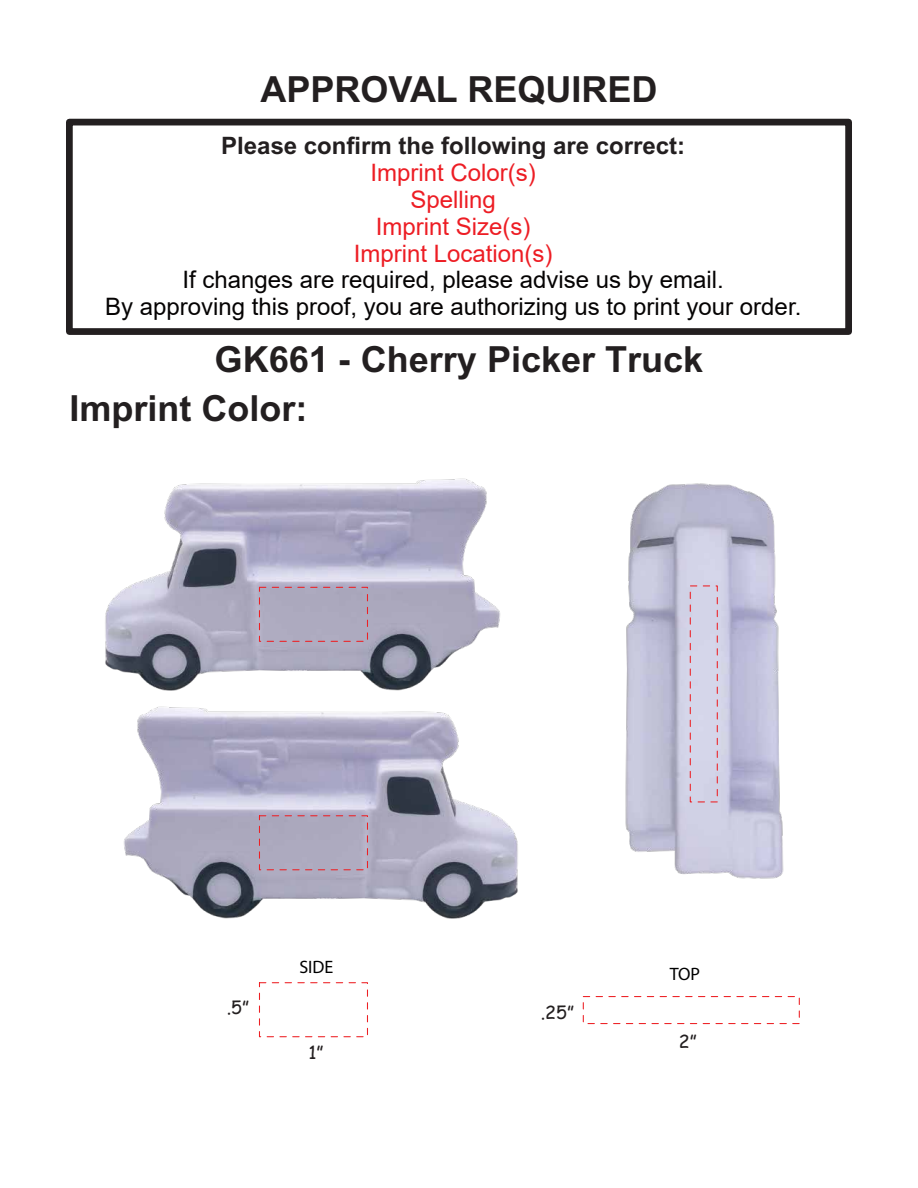
<style>
.page{position:relative;width:918px;height:1188px;background:#fff}
.page>*{position:absolute;margin:0;border:0;box-sizing:border-box;transform-origin:0 0}
.t1{font:700 36px "Arial";color:#231f20}
.t2{font:24px/26.8px "Arial";color:#050303;text-align:center}
.t3{font:24px/26.8px "Arial";color:#ed1d24;text-align:center}
.t4{font:700 24px "Arial";color:#231f20}
.t5{font:18px "Comic Sans MS";color:#231f20}
.t6{font:18px "Myriad Pro";color:#000}
</style>
<div class="page">
<div style="left:66px;top:119px;width:786px;height:216px;border:7px solid #231f20"></div>
<img style="left:105px;top:478px;width:395px;height:213px">
<img style="left:625px;top:483px;width:159px;height:396px">
<div style="left:690px;top:585px;width:28px;height:217px;border:1px dashed #ed2024"></div>
<div style="left:583px;top:996px;width:217px;height:28px;border:1px dashed #ed2024"></div>
<div style="left:259px;top:587px;width:109px;height:55px;border:1px dashed #ed2024"></div>
<img style="left:124px;top:706px;width:394px;height:213px">
<div style="left:259px;top:815px;width:109px;height:55px;border:1px dashed #ed2024"></div>
<div style="left:259px;top:982px;width:109px;height:55px;border:1px dashed #ed2024"></div>
<h1 class="t1" style="left:261px;top:69px;width:398px">APPROVAL REQUIRED</h1>
<p class="t4" style="left:221px;top:132px;width:466px">Please confirm the following are correct:</p>
<p class="t3" style="left:354px;top:159px;width:200px">Imprint Color(s)<br>Spelling<br>Imprint Size(s)<br>Imprint Location(s)</p>
<p class="t2" style="left:105px;top:266px;width:698px">If changes are required, please advise us by email.<br>By approving this proof, you are authorizing us to print your order.</p>
<h1 class="t1" style="left:215px;top:338px;width:490px">GK661 - Cherry Picker Truck</h1>
<h1 class="t1" style="left:69px;top:388px;width:239px">Imprint Color:</h1>
<p class="t5" style="left:227px;top:995px;width:24px">.5”</p>
<p class="t6" style="left:299px;top:956px;width:36px">SIDE</p>
<p class="t5" style="left:308px;top:1039px;width:17px">1”</p>
<p class="t5" style="left:541px;top:999px;width:35px">.25”</p>
<p class="t6" style="left:670px;top:963px;width:32px">TOP</p>
<p class="t5" style="left:679px;top:1029px;width:20px">2”</p>
</div>
